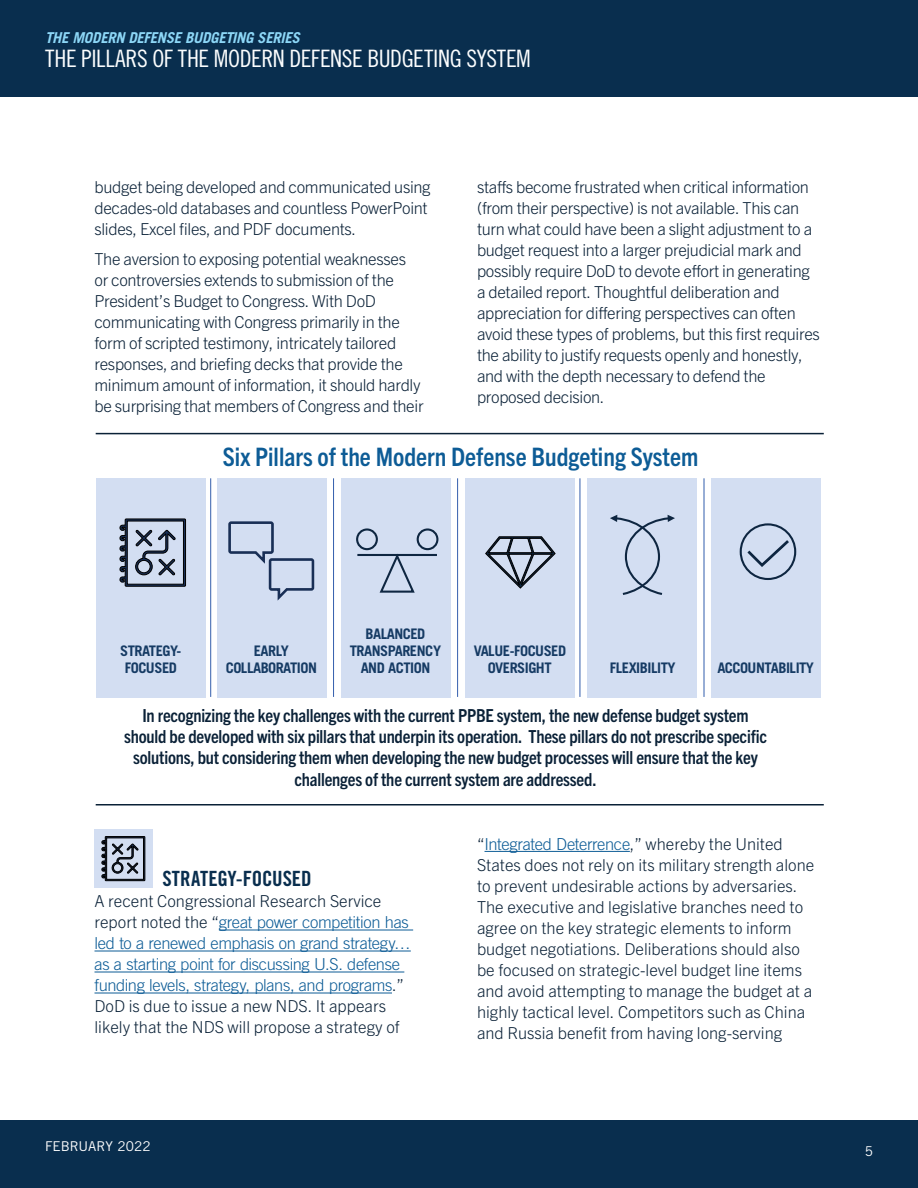
<style>
.page{position:relative;width:918px;height:1188px;background:#fff}
.page>*{position:absolute;margin:0;border:0;box-sizing:border-box;transform-origin:0 0}
.t1{font:700 condensed 25.5px "Trade Gothic Next LT Pro";color:#0d5c96}
.t2{font:24px "Trade Gothic LT Pro Cn 18";letter-spacing:-.015em;color:#fbfdfe}
.t3{font:21px "Trade Gothic LT Pro Bd Cn 20";letter-spacing:-.005em;color:#092e4e}
.t4{font:700 condensed 18px/21.5px "Trade Gothic Next LT Pro";letter-spacing:-.01em;color:#0a2137;text-align:center}
.t5{font:300 16.5px/21px "Trade Gothic Next LT Pro";letter-spacing:-.02em;color:#0a2137}
.t6{font:300 16.5px/21px "Trade Gothic Next LT Pro";color:#0a2137}
.t7{font:300 16.5px/21px "Trade Gothic LT Pro";letter-spacing:-.02em;color:#0d5c96}
.t8{font:italic 700 15px "Trade Gothic LT Pro";letter-spacing:-.02em;color:#8dd7f7}
.t9{font:700 14.55px/17px "Trade Gothic LT Pro";letter-spacing:-.04em;color:#163b64;text-align:center}
.t10{font:13.5px "Trade Gothic LT Pro";letter-spacing:.005em;color:#fff}
.s1{font-family:"Trade Gothic Next LT Pro";color:#0a2137}
</style>
<div class="page">
<div style="left:0;top:1120px;width:918px;height:68px;background:#092e4e"></div>
<div style="left:0;top:0;width:918px;height:97px;background:#092e4e"></div>
<hr style="left:96px;top:433px;width:728px;height:1px;background:#0a2137">
<hr style="left:96px;top:804px;width:728px;height:2px;background:#0a2137">
<div style="left:96px;top:478px;width:109px;height:220px;background:#d3def2"></div>
<div style="left:217px;top:478px;width:109px;height:220px;background:#d3def2"></div>
<div style="left:341px;top:478px;width:110px;height:220px;background:#d3def2"></div>
<div style="left:465px;top:478px;width:109px;height:220px;background:#d3def2"></div>
<hr style="left:210px;top:478px;width:1px;height:219px;background:#335eac">
<hr style="left:333px;top:478px;width:1px;height:219px;background:#335eac">
<hr style="left:457px;top:478px;width:1px;height:219px;background:#335eac">
<div style="left:588px;top:478px;width:109px;height:220px;background:#d3def2"></div>
<div style="left:711px;top:478px;width:110px;height:220px;background:#d3def2"></div>
<hr style="left:580px;top:478px;width:1px;height:219px;background:#335eac">
<hr style="left:704px;top:478px;width:1px;height:219px;background:#335eac">
<svg style="left:119px;top:518px;width:67px;height:69px"></svg>
<svg style="left:378px;top:553px;width:38px;height:40px"></svg>
<hr style="left:357px;top:554px;width:80px;height:2px;background:#0e2641">
<div style="left:356px;top:528px;width:22px;height:22px;border:2px solid #0e2641;border-radius:50%"></div>
<div style="left:417px;top:528px;width:21px;height:22px;border:2px solid #0e2641;border-radius:50%"></div>
<svg style="left:485px;top:536px;width:71px;height:53px"></svg>
<svg style="left:610px;top:515px;width:65px;height:80px"></svg>
<svg style="left:746px;top:540px;width:44px;height:28px"></svg>
<div style="left:740px;top:523px;width:56px;height:57px;border:2px solid #0e2641;border-radius:50%"></div>
<svg style="left:228px;top:521px;width:87px;height:80px"></svg>
<hr style="left:219px;top:930px;width:194px;height:1px;background:#0d5c96">
<hr style="left:94px;top:951px;width:317px;height:1px;background:#0d5c96">
<hr style="left:94px;top:972px;width:310px;height:1px;background:#0d5c96">
<hr style="left:94px;top:993px;width:298px;height:1px;background:#0d5c96">
<hr style="left:485px;top:851px;width:145px;height:1px;background:#0d5c96">
<div style="left:94px;top:829px;width:59px;height:58px;background:#d3def2"></div>
<svg style="left:101px;top:836px;width:44px;height:45px"></svg>
<p class="t8" style="left:45px;top:28px;width:256px">THE MODERN DEFENSE BUDGETING SERIES</p>
<h2 class="t2" style="left:45px;top:44px;width:487px">THE PILLARS OF THE MODERN DEFENSE BUDGETING SYSTEM</h2>
<p class="t5" style="left:94px;top:175px;width:338px">budget being developed and communicated using decades-‑old databases and countless PowerPoint slides, Excel files, and PDF documents.</p>
<p class="t5" style="left:94px;top:247px;width:331px">The aversion to exposing potential weaknesses or controversies extends to submission of the President’s Budget to Congress. With DoD communicating with Congress primarily in the form of scripted testimony, intricately tailored responses, and briefing decks that provide the minimum amount of information, it should hardly be surprising that members of Congress and their</p>
<p class="t5" style="left:477px;top:175px;width:344px">staffs become frustrated when critical information (from their perspective) is not available. This can turn what could have been a slight adjustment to a budget request into a larger prejudicial mark and possibly require DoD to devote effort in generating a detailed report. Thoughtful deliberation and appreciation for differing perspectives can often avoid these types of problems, but this first requires the ability to justify requests openly and honestly, and with the depth necessary to defend the proposed decision.</p>
<h1 class="t1" style="left:223px;top:439px;width:477px">Six Pillars of the Modern Defense Budgeting System</h1>
<p class="t9" style="left:350px;top:625px;width:93px">BALANCED<br>TRANSPARENCY<br>AND ACTION</p>
<p class="t9" style="left:120px;top:642px;width:63px">STRATEGY-<br>FOCUSED</p>
<p class="t9" style="left:226px;top:642px;width:93px">EARLY<br>COLLABORATION</p>
<p class="t9" style="left:474px;top:642px;width:94px">VALUE-FOCUSED<br>OVERSIGHT</p>
<p class="t9" style="left:610px;top:659px;width:68px">FLEXIBILITY</p>
<p class="t9" style="left:717px;top:659px;width:98px">ACCOUNTABILITY</p>
<p class="t4" style="left:124px;top:703px;width:644px">In recognizing the key challenges with the current PPBE system, the new defense budget system should be developed with six pillars that underpin its operation. These pillars do not prescribe specific solutions, but considering them when developing the new budget processes will ensure that the key challenges of the current system are addressed.</p>
<p class="t3" style="left:162px;top:866px;width:151px">STRATEGY-FOCUSED</p>
<p class="t6" style="left:94px;top:890px;width:289px">A recent Congressional Research Service</p>
<p class="t7" style="left:94px;top:912px;width:318px"><span class="s1">report noted the “</span>great power competition has led to a renewed emphasis on grand strategy… as a starting point for discussing U.S. defense funding levels, strategy, plans, and programs<span class="s1">.”</span></p>
<p class="t6" style="left:94px;top:995px;width:307px">DoD is due to issue a new NDS. It appears likely that the NDS will propose a strategy of</p>
<p class="t10" style="left:45px;top:1138px;width:107px">FEBRUARY 2022</p>
<p class="t7" style="left:477px;top:833px;width:307px"><span class="s1">“</span>Integrated Deterrence<span class="s1">,” whereby the United</span></p>
<p class="t6" style="left:477px;top:853px;width:339px">States does not rely on its military strength alone to prevent undesirable actions by adversaries.<br>The executive and legislative branches need to agree on the key strategic elements to inform budget negotiations. Deliberations should also be focused on strategic-level budget line items and avoid attempting to manage the budget at a highly tactical level. Competitors such as China and Russia benefit from having long-serving</p>
<p class="t10" style="left:865px;top:1143px;width:10px">5</p>
</div>
